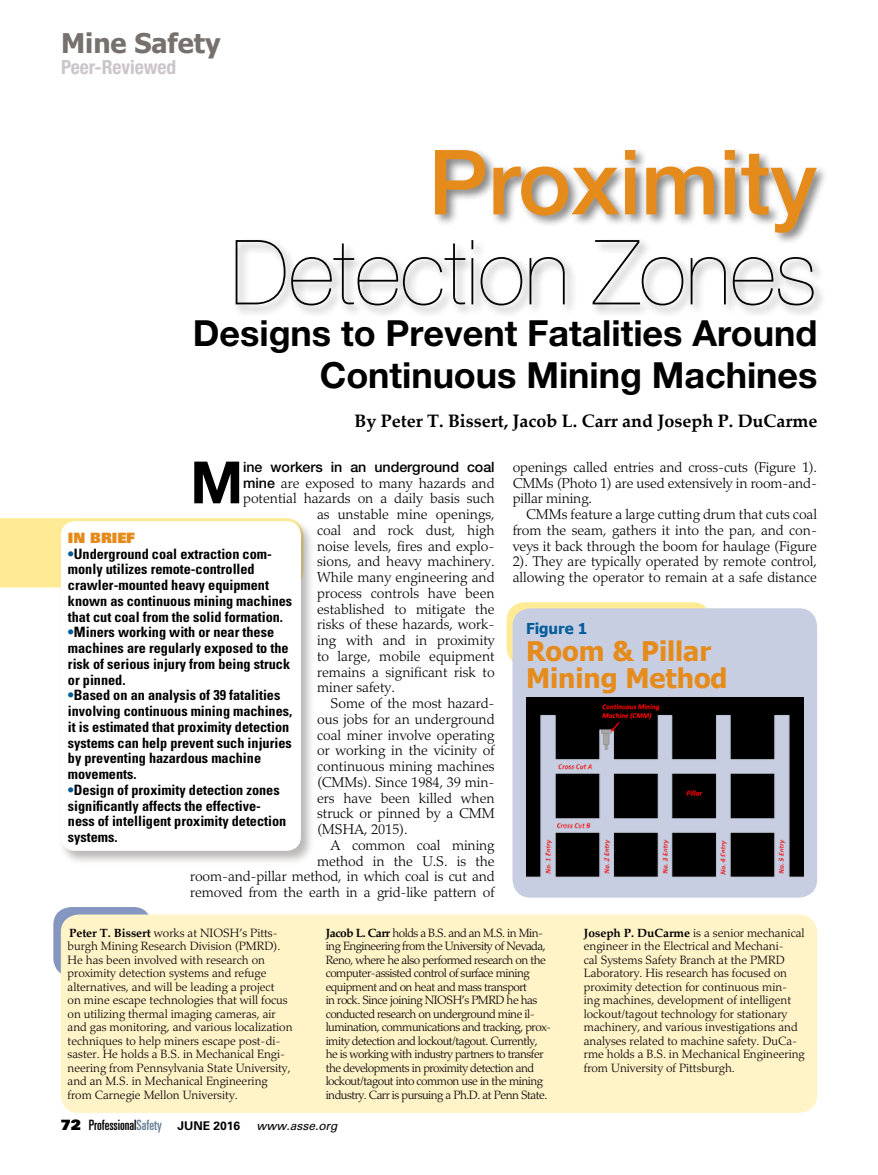
<style>
.page{position:relative;width:878px;height:1175px;background:#fff}
.page>*{position:absolute;margin:0;border:0;box-sizing:border-box;transform-origin:0 0}
.t1{font:200 90px "Helvetica Neue LT Std";color:#000}
.t2{font:500 90px "Helvetica Neue LT Std";color:#e58b1b}
.t3{font:700 58.35px "Helvetica Neue LT Std";color:#000}
.t4{font:700 36px/42px "Helvetica Neue LT Std";color:#000;text-align:right}
.t5{font:700 27px/27px "Tahoma";color:#e58b1b}
.t6{font:700 27px "Tahoma";color:#76716d}
.t7{font:700 condensed 19.5px "Helvetica Neue LT Std";color:#cbc5c9}
.t8{font:700 18px "Palatino Linotype";color:#000}
.t9{font:700 15px "Tahoma";color:#005c99}
.t10{font:300 14.25px/15.8px "Palatino LT Std";color:#000;text-align:justify}
.t11{font:700 condensed 14.25px/15.8px "Univers LT Std";color:#000}
.t12{font:ultra-condensed 14.25px "Univers LT Std";color:#000}
.t13{font:500 14.25px "Helvetica Neue LT Std";color:#000}
.t14{font:14.25px "Univers LT Std X Black";color:#e58b1b}
.t15{font:300 12px/13.5px "Palatino LT Std";color:#000}
.t16{font:300 12px/13.5px "Palatino LT Std";letter-spacing:-.04em;color:#000}
.s1{font-family:"Helvetica Neue LT Std";font-weight:500}
.s2{color:#005c99}
.s3{font-weight:700}
.s4{font-family:"Univers LT Std X Black";font-stretch:normal}
.s5{color:#657c91}
.s6{font-weight:700;font-stretch:normal;font-size:12px}
.s7{font-style:italic;font-stretch:normal;font-size:12px}
</style>
<div class="page">
<div style="left:53px;top:907px;width:98px;height:69px;background:#8597c1;border-radius:18px"></div>
<div style="left:61px;top:914px;width:756px;height:198px;background:#fff3c8;border-radius:18px"></div>
<div style="left:0;top:518px;width:291px;height:69px;background:#ffeb96"></div>
<div style="left:59px;top:519px;width:256px;height:346px;background:#76716d;opacity:.5"></div>
<div style="left:61px;top:521px;width:240px;height:329px;background:#fff;border-radius:14px"></div>
<div style="left:506px;top:602px;width:205px;height:63px;background:#ffeb96;border-radius:18px"></div>
<div style="left:512px;top:608px;width:305px;height:289px;background:#c7cee2;border-radius:18px"></div>
<img style="left:526px;top:697px;width:277px;height:180px">
<div style="left:232px;top:147px;width:596px;height:171px;background:#000;opacity:.5"></div>
<h3 class="t6" style="left:61px;top:24px;width:161px">Mine Safety</h3>
<h3 class="t7" style="left:61px;top:55px;width:116px">Peer-Reviewed</h3>
<h1 class="t2" style="left:428px;top:129px;width:390px">Proximity</h1>
<h1 class="t1" style="left:231px;top:220px;width:587px">Detection Zones</h1>
<h3 class="t4" style="left:193px;top:312px;width:626px">Designs to Prevent Fatalities Around<br>Continuous Mining Machines</h3>
<p class="t8" style="left:354px;top:408px;width:464px">By Peter T. Bissert, Jacob L. Carr and Joseph P. DuCarme</p>
<h2 class="t3" style="left:190px;top:446px;width:54px">M</h2>
<p class="t13" style="left:243px;top:458px;width:253px">ine workers in an underground coal</p>
<p class="t10" style="left:243px;top:475px;width:253px"><span class="s1">mine</span> are exposed to many hazards and</p>
<p class="t10" style="left:243px;top:491px;width:253px">potential hazards on a daily basis such</p>
<p class="t10" style="left:317px;top:506px;width:179px">as unstable mine openings,</p>
<p class="t10" style="left:317px;top:522px;width:179px">coal and rock dust, high</p>
<p class="t10" style="left:317px;top:538px;width:179px">noise levels, fires and explo-</p>
<p class="t10" style="left:317px;top:554px;width:179px">sions, and heavy machinery.</p>
<p class="t10" style="left:317px;top:569px;width:179px">While many engineering and</p>
<p class="t10" style="left:317px;top:585px;width:179px">process controls have been</p>
<p class="t10" style="left:317px;top:601px;width:179px">established to mitigate the</p>
<p class="t10" style="left:317px;top:617px;width:179px">risks of these hazards, work-</p>
<p class="t10" style="left:317px;top:632px;width:179px">ing with and in proximity</p>
<p class="t10" style="left:317px;top:648px;width:179px">to large, mobile equipment</p>
<p class="t10" style="left:317px;top:664px;width:179px">remains a significant risk to</p>
<p class="t10" style="left:317px;top:680px;width:79px">miner safety.</p>
<p class="t10" style="left:330px;top:695px;width:165px">Some of the most hazard-</p>
<p class="t10" style="left:317px;top:711px;width:179px">ous jobs for an underground</p>
<p class="t10" style="left:317px;top:727px;width:179px">coal miner involve operating</p>
<p class="t10" style="left:317px;top:743px;width:179px">or working in the vicinity of</p>
<p class="t10" style="left:317px;top:758px;width:179px">continuous mining machines</p>
<p class="t10" style="left:317px;top:774px;width:179px">(CMMs). Since 1984, 39 min-</p>
<p class="t10" style="left:317px;top:790px;width:179px">ers have been killed when</p>
<p class="t10" style="left:317px;top:806px;width:179px">struck or pinned by a CMM</p>
<p class="t10" style="left:317px;top:821px;width:92px">(MSHA, 2015).</p>
<p class="t10" style="left:330px;top:837px;width:165px">A common coal mining</p>
<p class="t10" style="left:317px;top:853px;width:179px">method in the U.S. is the</p>
<p class="t10" style="left:190px;top:869px;width:306px">room-and-pillar method, in which coal is cut and</p>
<p class="t10" style="left:190px;top:884px;width:306px">removed from the earth in a grid-like pattern of</p>
<p class="t14" style="left:68px;top:528px;width:69px">IN BRIEF</p>
<p class="t11" style="left:68px;top:545px;width:226px"><span class="s2">•</span>Underground coal extraction com&shy;monly utilizes remote-controlled crawler-mounted heavy equipment known as continuous mining machines that cut coal from the solid formation.</p>
<p class="t11" style="left:68px;top:624px;width:224px"><span class="s2">•</span>Miners working with or near these machines are regularly exposed to the risk of serious injury from being struck or pinned.</p>
<p class="t11" style="left:68px;top:687px;width:226px"><span class="s2">•</span>Based on an analysis of 39 fatalities involving continuous mining machines, it is estimated that proximity detection systems can help prevent such injuries by preventing hazardous machine movements.</p>
<p class="t11" style="left:68px;top:781px;width:220px"><span class="s2">•</span>Design of proximity detection zones significantly affects the effective&shy;ness of intelligent proximity detection systems.</p>
<p class="t10" style="left:512px;top:459px;width:306px">openings called entries and cross-cuts (Figure 1).<br>CMMs (Photo 1) are used extensively in room-and&shy;pillar mining.</p>
<p class="t10" style="left:512px;top:506px;width:306px;text-indent:13px">CMMs feature a large cutting drum that cuts coal from the seam, gathers it into the pan, and con&shy;veys it back through the boom for haulage (Figure 2). They are typically operated by remote control, allowing the operator to remain at a safe distance</p>
<p class="t9" style="left:526px;top:617px;width:63px">Figure 1</p>
<h3 class="t5" style="left:526px;top:635px;width:203px">Room &amp; Pillar<br>Mining Method</h3>
<p class="t15" style="left:68px;top:926px;width:226px"><span class="s3">Peter T. Bissert</span> works at NIOSH’s Pitts&shy;burgh Mining Research Division (PMRD).<br>He has been involved with research on proximity detection systems and refuge alternatives, and will be leading a project<br>on mine escape technologies that will focus on utilizing thermal imaging cameras, air and gas monitoring, and various localization techniques to help miners escape post-di&shy;saster. He holds a B.S. in Mechanical Engi&shy;neering from Pennsylvania State University, and an M.S. in Mechanical Engineering from Carnegie Mellon University.</p>
<p class="t16" style="left:326px;top:926px;width:227px"><span class="s3">Jacob L. Carr</span> holds a B.S. and an M.S. in Min&shy;ing Engineering from the University of Nevada, Reno, where he also performed research on the computer-assisted control of surface mining equipment and on heat and mass transport<br>in rock. Since joining NIOSH’s PMRD he has conducted research on underground mine il&shy;lumination, communications and tracking, prox&shy;imity detection and lockout/tagout. Currently, he is working with industry partners to transfer the developments in proximity detection and lockout/tagout into common use in the mining industry. Carr is pursuing a Ph.D. at Penn State.</p>
<p class="t15" style="left:583px;top:926px;width:222px"><span class="s3">Joseph P. DuCarme</span> is a senior mechanical engineer in the Electrical and Mechani-<br>cal Systems Safety Branch at the PMRD Laboratory. His research has focused on proximity detection for continuous min&shy;ing machines, development of intelligent lockout/tagout technology for stationary machinery, and various investigations and analyses related to machine safety. DuCa&shy;rme holds a B.S. in Mechanical Engineering from University of Pittsburgh.</p>
<p class="t12" style="left:61px;top:1116px;width:278px"><span class="s4">72</span> Professional<span class="s5">Safety</span> <span class="s6">JUNE 2016</span> <span class="s7">www.asse.org</span></p>
</div>
